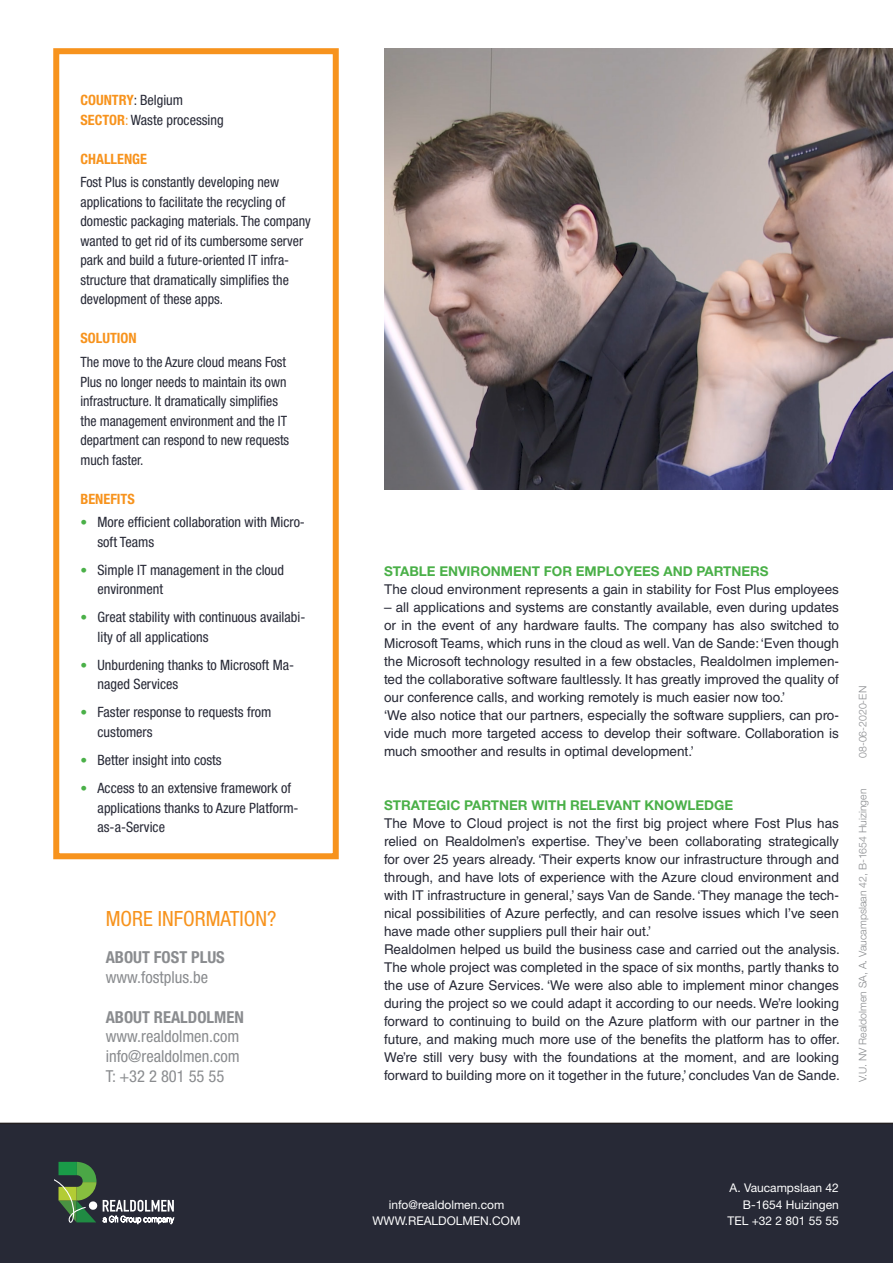
<style>
.page{position:relative;width:893px;height:1263px;background:#fff}
.page>*{position:absolute;margin:0;border:0;box-sizing:border-box;transform-origin:0 0}
.t1{font:condensed 21px "Helvetica Neue LT Std";color:#f7931d}
.t2{font:condensed 16.5px "Helvetica Neue LT Std";color:#8a8c8f}
.t3{font:700 condensed 16.5px "Helvetica Neue LT Std";color:#8a8c8f}
.bullet_list_NO_space{font:condensed 14.25px/19.5px "Helvetica Neue LT Std";color:#272936}
.bullet_list_NO_space-2{font:700 condensed 14.25px "Helvetica Neue LT Std";color:#f7931d}
.t4{font:13.5px/18px "Helvetica LT Std";color:#272936;text-align:justify}
.t5{font:700 13.5px "Helvetica Neue LT Std";color:#4ab048}
.t6{font:12px "Helvetica Neue LT Std";color:#fff}
.t7{font:300 10.5px "Helvetica Neue LT Std";color:#8a8c8f}
.t8{font:100 8.55px "District Pro";color:#fff}
.s1{font-weight:700;color:#f7931d}
.s2{color:#f7931d}
.s3{font-weight:700;font-stretch:normal;font-size:13.5px;color:#4ab048}
</style>
<div class="page">
<img style="left:384px;top:48px;width:509px;height:441px">
<div style="left:53px;top:48px;width:286px;height:811px;border:6px solid #f7931d"></div>
<div style="left:0;top:1123px;width:893px;height:140px;background:#272936"></div>
<svg style="left:103px;top:1200px;width:71px;height:11px"></svg>
<svg style="left:54px;top:1162px;width:43px;height:61px;background:#4b7746"></svg>
<p class="bullet_list_NO_space" style="left:81px;top:90px;width:104px"><span class="s1">COUNTRY</span>: Belgium</p>
<p class="bullet_list_NO_space" style="left:81px;top:110px;width:145px"><span class="s1">SECTOR</span><span class="s2">:</span> Waste processing</p>
<p class="bullet_list_NO_space-2" style="left:81px;top:150px;width:68px">CHALLENGE</p>
<p class="bullet_list_NO_space" style="left:81px;top:172px;width:232px">Fost Plus is constantly developing new applications to facilitate the recycling of domestic packaging materials. The company wanted to get rid of its cumbersome server park and build a future-oriented IT infra&shy;structure that dramatically simplifies the development of these apps.</p>
<p class="bullet_list_NO_space-2" style="left:81px;top:330px;width:58px">SOLUTION</p>
<p class="bullet_list_NO_space" style="left:81px;top:352px;width:210px">The move to the Azure cloud means Fost Plus no longer needs to maintain its own infrastructure. It dramatically simplifies the management environment and the IT department can respond to new requests much faster.</p>
<p class="bullet_list_NO_space-2" style="left:81px;top:490px;width:56px">BENEFITS</p>
<p class="bullet_list_NO_space" style="left:98px;top:512px;width:209px;text-indent:-17px"><span class="s3">•</span> More efficient collaboration with Micro&shy;soft Teams</p>
<p class="bullet_list_NO_space" style="left:98px;top:560px;width:188px;text-indent:-17px"><span class="s3">•</span> Simple IT management in the cloud environment</p>
<p class="bullet_list_NO_space" style="left:98px;top:608px;width:209px;text-indent:-17px"><span class="s3">•</span> Great stability with continuous availabi&shy;lity of all applications</p>
<p class="bullet_list_NO_space" style="left:98px;top:655px;width:198px;text-indent:-17px"><span class="s3">•</span> Unburdening thanks to Microsoft Ma&shy;naged Services</p>
<p class="bullet_list_NO_space" style="left:98px;top:703px;width:175px;text-indent:-17px"><span class="s3">•</span> Faster response to requests from customers</p>
<p class="bullet_list_NO_space" style="left:81px;top:750px;width:143px"><span class="s3">•</span> Better insight into costs</p>
<p class="bullet_list_NO_space" style="left:98px;top:778px;width:203px;text-indent:-17px"><span class="s3">•</span> Access to an extensive framework of applications thanks to Azure Platform&shy;as-a-Service</p>
<p class="t1" style="left:106px;top:907px;width:172px">MORE INFORMATION?</p>
<p class="t3" style="left:106px;top:947px;width:121px">ABOUT FOST PLUS</p>
<p class="t2" style="left:106px;top:968px;width:104px">www.fostplus.be</p>
<p class="t3" style="left:106px;top:1007px;width:140px">ABOUT REALDOLMEN</p>
<p class="t2" style="left:106px;top:1027px;width:135px">www.realdolmen.com</p>
<p class="t2" style="left:106px;top:1047px;width:136px">info@realdolmen.com</p>
<p class="t2" style="left:106px;top:1067px;width:120px">T: +32 2 801 55 55</p>
<p class="t8" style="left:103px;top:1213px;width:73px">a Gfi Group company</p>
<p class="t5" style="left:384px;top:563px;width:386px">STABLE ENVIRONMENT FOR EMPLOYEES AND PARTNERS</p>
<p class="t4" style="left:384px;top:580px;width:456px">The cloud environment represents a gain in stability for Fost Plus employees</p>
<p class="t4" style="left:384px;top:598px;width:456px">– all applications and systems are constantly available, even during updates or in the event of any hardware faults. The company has also switched to Microsoft Teams, which runs in the cloud as well. Van de Sande: ‘Even though the Microsoft technology resulted in a few obstacles, Realdolmen implemen&shy;ted the collaborative software faultlessly. It has greatly improved the quality of our conference calls, and working remotely is much easier now too.’</p>
<p class="t4" style="left:384px;top:706px;width:456px">‘We also notice that our partners, especially the software suppliers, can pro&shy;vide much more targeted access to develop their software. Collaboration is much smoother and results in optimal development.’</p>
<p class="t5" style="left:384px;top:797px;width:351px">STRATEGIC PARTNER WITH RELEVANT KNOWLEDGE</p>
<p class="t4" style="left:384px;top:814px;width:456px">The Move to Cloud project is not the first big project where Fost Plus has relied on Realdolmen’s expertise. They’ve been collaborating strategically for over 25 years already. ‘Their experts know our infrastructure through and through, and have lots of experience with the Azure cloud environment and with IT infrastructure in general,’ says Van de Sande. ‘They manage the tech&shy;nical possibilities of Azure perfectly, and can resolve issues which I’ve seen have made other suppliers pull their hair out.’</p>
<p class="t4" style="left:384px;top:940px;width:457px">Realdolmen helped us build the business case and carried out the analysis.<br>The whole project was completed in the space of six months, partly thanks to the use of Azure Services. ‘We were also able to implement minor changes during the project so we could adapt it according to our needs. We’re looking forward to continuing to build on the Azure platform with our partner in the future, and making much more use of the benefits the platform has to offer.<br>We’re still very busy with the foundations at the moment, and are looking forward to building more on it together in the future,’ concludes Van de Sande.</p>
<p class="t7" style="left:856px;top:758px;width:73px;rotate:-90deg">08-06-2020-EN</p>
<p class="t7" style="left:856px;top:1082px;width:295px;rotate:-90deg">V.U. NV Realdolmen SA, A. Vaucampslaan 42, B-1654 Huizingen</p>
<p class="t6" style="left:389px;top:1197px;width:117px">info@realdolmen.com</p>
<p class="t6" style="left:372px;top:1214px;width:150px">WWW.REALDOLMEN.COM</p>
<p class="t6" style="left:730px;top:1181px;width:111px">A. Vaucampslaan 42</p>
<p class="t6" style="left:743px;top:1197px;width:98px">B-1654 Huizingen</p>
<p class="t6" style="left:727px;top:1214px;width:113px">TEL +32 2 801 55 55</p>
</div>
